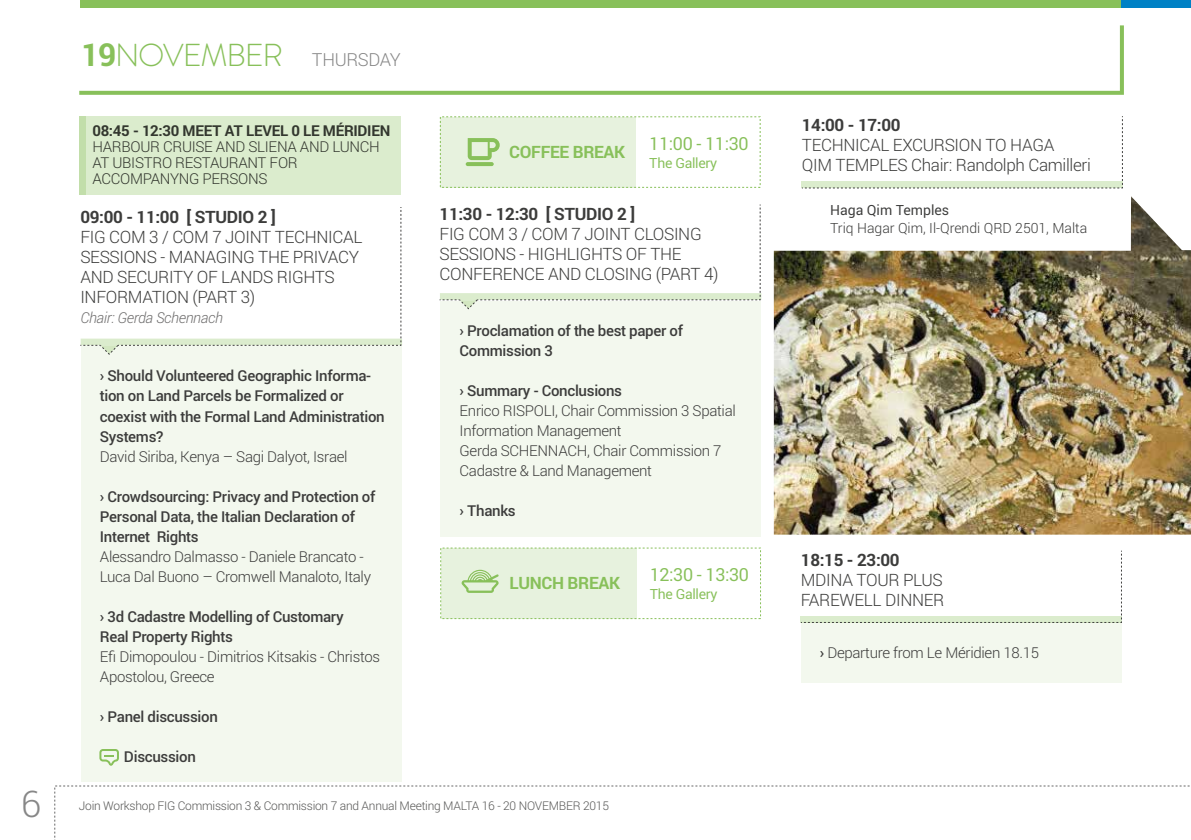
<style>
.page{position:relative;width:1191px;height:840px;background:#fff}
.page>*{position:absolute;margin:0;border:0;box-sizing:border-box;transform-origin:0 0}
.t1{font:300 36.6px "Roboto";color:#878787}
.t2{font:300 31.6px "Brandon Grotesque";letter-spacing:-.04em;color:#88c05a}
.t3{font:18px "Roboto";letter-spacing:-.02em;color:#88c05a}
.t4{font:300 17px/20px "Roboto";letter-spacing:-.02em;color:#3c3c3b}
.t5{font:700 17px "Roboto";letter-spacing:-.02em;color:#3c3c3b}
.t6{font:700 17px "Roboto";letter-spacing:-.02em;color:#88c05a}
.t7{font:300 15px/20px "Roboto";letter-spacing:-.02em;color:#3c3c3b}
.t8{font:500 15px/20px "Roboto";letter-spacing:-.02em;color:#3c3c3b}
.t9{font:700 15px "Roboto";letter-spacing:-.02em;color:#3c3c3b}
.t10{font:italic 300 15px "Roboto";letter-spacing:-.02em;color:#706f6f}
.t11{font:300 14px "Roboto";color:#3c3c3b}
.t12{font:14px "Roboto";letter-spacing:-.02em;color:#88c05a}
.t13{font:14px "Roboto";color:#3c3c3b}
.t14{font:300 12px "Roboto";letter-spacing:-.02em;color:#575756}
.s1{font-family:"Roboto";font-weight:700}
.s2{font-family:"Roboto";font-size:18px;color:#878787}
.s3{font-weight:500}
</style>
<div class="page">
<svg style="left:54px;top:785px;width:1136px;height:53px"></svg>
<img style="left:774px;top:196px;width:417px;height:338px">
<div style="left:80px;top:0;width:1043px;height:8px;background:#88c05a"></div>
<div style="left:440px;top:301px;width:320px;height:235px;background:#f3f8ee"></div>
<div style="left:81px;top:346px;width:320px;height:435px;background:#f3f8ee"></div>
<svg style="left:79px;top:25px;width:1045px;height:70px"></svg>
<div style="left:801px;top:622px;width:320px;height:60px;background:#f3f8ee"></div>
<svg style="left:80px;top:207px;width:322px;height:148px"></svg>
<div style="left:441px;top:547px;width:195px;height:71px;background:#e7f2de"></div>
<svg style="left:461px;top:569px;width:38px;height:23px"></svg>
<svg style="left:99px;top:749px;width:20px;height:16px"></svg>
<svg style="left:439px;top:204px;width:322px;height:106px"></svg>
<svg style="left:802px;top:116px;width:321px;height:73px"></svg>
<svg style="left:801px;top:550px;width:321px;height:73px"></svg>
<div style="left:80px;top:116px;width:321px;height:78px;background:#dbeccd"></div>
<div style="left:80px;top:116px;width:6px;height:78px;background:#c2deaa"></div>
<div style="left:1121px;top:0;width:70px;height:8px;background:#0081c5"></div>
<img style="left:1190px;top:251px;width:1px;height:284px">
<div style="left:439px;top:117px;width:196px;height:70px;background:#e7f2de"></div>
<hr style="left:466px;top:162px;width:28px;height:4px;background:#88c05a;border-radius:2px">
<svg style="left:468px;top:138px;width:32px;height:22px"></svg>
<div style="left:440px;top:116px;width:320px;height:72px;border:1px dashed #88c05a"></div>
<h2 class="t2" style="left:81px;top:34px;width:321px"><span class="s1">19</span>NOVEMBER <span class="s2">THURSDAY</span></h2>
<p class="t9" style="left:92px;top:120px;width:299px">08:45 - 12:30 MEET AT LEVEL 0 LE MÉRIDIEN</p>
<p class="t7" style="left:92px;top:138px;width:289px;line-height:16px">HARBOUR CRUISE AND SLIENA AND LUNCH<br>AT UBISTRO RESTAURANT FOR<br>ACCOMPANYNG PERSONS</p>
<p class="t6" style="left:509px;top:140px;width:117px">COFFEE BREAK</p>
<p class="t3" style="left:649px;top:131px;width:101px">11:00 - 11:30</p>
<p class="t12" style="left:649px;top:153px;width:69px">The Gallery</p>
<p class="t5" style="left:80px;top:204px;width:197px">09:00 - 11:00 [ STUDIO 2 ]</p>
<p class="t4" style="left:80px;top:226px;width:283px">FIG COM 3 / COM 7 JOINT TECHNICAL<br>SESSIONS - MANAGING THE PRIVACY<br>AND SECURITY OF LANDS RIGHTS<br>INFORMATION (PART 3)</p>
<p class="t10" style="left:80px;top:307px;width:144px">Chair: Gerda Schennach</p>
<p class="t8" style="left:100px;top:365px;width:286px">› Should Volunteered Geographic Informa&shy;tion on Land Parcels be Formalized or coexist with the Formal Land Administration Systems?</p>
<p class="t7" style="left:100px;top:445px;width:249px">David Siriba, Kenya – Sagi Dalyot, Israel</p>
<p class="t8" style="left:100px;top:485px;width:277px">› Crowdsourcing: Privacy and Protection of<br>Personal Data, the Italian Declaration of<br>Internet Rights</p>
<p class="t7" style="left:100px;top:545px;width:273px">Alessandro Dalmasso - Daniele Brancato -<br>Luca Dal Buono – Cromwell Manaloto, Italy</p>
<p class="t8" style="left:100px;top:605px;width:245px">› 3d Cadastre Modelling of Customary<br>Real Property Rights</p>
<p class="t7" style="left:100px;top:645px;width:282px">Efi Dimopoulou - Dimitrios Kitsakis - Christos<br>Apostolou, Greece</p>
<p class="t8" style="left:100px;top:705px;width:119px">› Panel discussion</p>
<p class="t8" style="left:124px;top:745px;width:73px">Discussion</p>
<p class="t5" style="left:439px;top:202px;width:197px">11:30 - 12:30 [ STUDIO 2 ]</p>
<p class="t4" style="left:439px;top:223px;width:280px">FIG COM 3 / COM 7 JOINT CLOSING<br>SESSIONS - HIGHLIGHTS OF THE<br>CONFERENCE AND CLOSING (PART 4)</p>
<p class="t8" style="left:459px;top:320px;width:225px">› Proclamation of the best paper of<br>Commission 3</p>
<p class="t8" style="left:459px;top:380px;width:164px">› Summary - Conclusions</p>
<p class="t7" style="left:459px;top:400px;width:278px">Enrico RISPOLI, Chair Commission 3 Spatial Information Management<br>Gerda SCHENNACH, Chair Commission 7<br>Cadastre &amp; Land Management</p>
<p class="t8" style="left:459px;top:500px;width:58px">› Thanks</p>
<p class="t6" style="left:509px;top:570px;width:112px">LUNCH BREAK</p>
<p class="t3" style="left:649px;top:562px;width:101px">12:30 - 13:30</p>
<p class="t12" style="left:649px;top:584px;width:69px">The Gallery</p>
<h1 class="t1" style="left:21px;top:777px;width:22px">6</h1>
<p class="t14" style="left:79px;top:796px;width:531px">Join Workshop FIG Commission 3 &amp; Commission 7 and Annual Meeting MALTA 16 - 20 NOVEMBER 2015</p>
<p class="t5" style="left:802px;top:113px;width:100px">14:00 - 17:00</p>
<p class="t4" style="left:802px;top:134px;width:290px">TECHNICAL EXCURSION TO HAGA<br>QIM TEMPLES Chair: Randolph Camilleri</p>
<p class="t13" style="left:830px;top:200px;width:121px">Haga Qim Temples</p>
<p class="t11" style="left:830px;top:218px;width:259px">Triq Hagar Qim, Il-Qrendi QRD 2501, Malta</p>
<p class="t5" style="left:801px;top:547px;width:100px">18:15 - 23:00</p>
<p class="t4" style="left:801px;top:568px;width:145px">MDINA TOUR PLUS<br>FAREWELL DINNER</p>
<p class="t7" style="left:819px;top:641px;width:221px"><span class="s3">›</span> Departure from Le Méridien 18.15</p>
</div>
